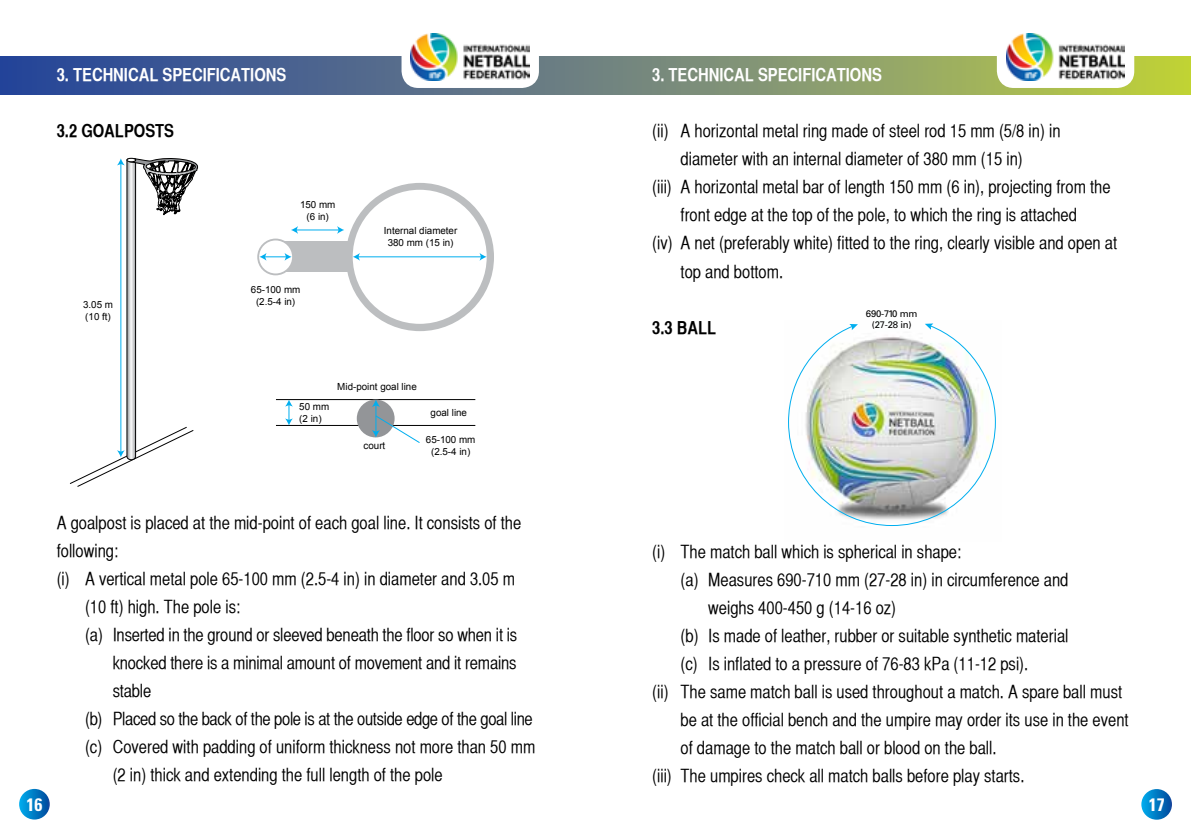
<style>
.page{position:relative;width:1191px;height:840px;background:#fff}
.page>*{position:absolute;margin:0;border:0;box-sizing:border-box;transform-origin:0 0}
.t1{font:18px "Helvetica CY Plain";color:#000}
.t2{font:18px "Helvetica CY Plain";letter-spacing:-.02em;color:#000}
.t3{font:18px "Helvetica CY Bold";color:#fff}
.t4{font:18px "Helvetica CY Bold";color:#000}
.t5{font:700 condensed 18px "Univers";color:#fff}
.t6{font:9.8px/11.8px "Arial";color:#000;text-align:center}
.t7{font:9.6px/11.4px "Univers";letter-spacing:-.025em;color:#000;text-align:center}
</style>
<div class="page">
<svg style="left:1141px;top:788px;width:31px;height:31px"></svg>
<svg style="left:19px;top:788px;width:31px;height:31px"></svg>
<svg style="left:0;top:57px;width:1191px;height:37px;background:#6a807c"></svg>
<div style="left:401px;top:12px;width:138px;height:76px;background:#fff;border-radius:17px"></div>
<img style="left:411px;top:33px;width:118px;height:47px">
<div style="left:996px;top:12px;width:138px;height:76px;background:#fff;border-radius:17px"></div>
<img style="left:1006px;top:33px;width:118px;height:47px">
<hr style="left:276px;top:425px;width:199px;height:1px;background:#000">
<hr style="left:276px;top:399px;width:199px;height:1px;background:#000">
<div style="left:357px;top:399px;width:37px;height:38px;background:#939598;border-radius:50%"></div>
<svg style="left:285px;top:399px;width:8px;height:26px"></svg>
<svg style="left:372px;top:399px;width:48px;height:44px"></svg>
<svg style="left:70px;top:157px;width:128px;height:329px"></svg>
<div style="left:275px;top:241px;width:80px;height:31px;background:#bcbec0"></div>
<div style="left:346px;top:183px;width:148px;height:148px;background:#bcbec0;border-radius:50%"></div>
<div style="left:353px;top:190px;width:134px;height:133px;background:#fff;border-radius:50%"></div>
<div style="left:258px;top:239px;width:35px;height:35px;background:#fff;border-radius:50%"></div>
<div style="left:257px;top:238px;width:37px;height:37px;border:2px solid #bcbec0;border-radius:50%"></div>
<hr style="left:358px;top:256px;width:123px;height:1px;background:#00aeef">
<svg style="left:353px;top:253px;width:7px;height:7px"></svg>
<svg style="left:479px;top:253px;width:7px;height:7px"></svg>
<hr style="left:296px;top:229px;width:43px;height:1px;background:#00aeef">
<svg style="left:291px;top:226px;width:7px;height:8px"></svg>
<svg style="left:337px;top:226px;width:7px;height:8px"></svg>
<svg style="left:259px;top:253px;width:32px;height:7px"></svg>
<img style="left:788px;top:326px;width:208px;height:200px">
<svg style="left:924px;top:323px;width:9px;height:6px"></svg>
<svg style="left:849px;top:324px;width:9px;height:6px"></svg>
<p class="t3" style="left:57px;top:63px;width:231px">3. TECHNICAL SPECIFICATIONS</p>
<p class="t4" style="left:57px;top:119px;width:119px">3.2 GOALPOSTS</p>
<p class="t6" style="left:83px;top:298px;width:31px;text-align:left">3.05 m (10 ft)</p>
<p class="t6" style="left:300px;top:199px;width:37px">150 mm (6 in)</p>
<p class="t6" style="left:251px;top:284px;width:51px">65-100 mm (2.5-4 in)</p>
<p class="t6" style="left:384px;top:225px;width:75px">Internal diameter<br>380 mm (15 in)</p>
<p class="t6" style="left:299px;top:400px;width:31px;text-align:left">50 mm (2 in)</p>
<p class="t6" style="left:337px;top:380px;width:81px">Mid-point goal line</p>
<p class="t6" style="left:430px;top:406px;width:38px">goal line</p>
<p class="t6" style="left:363px;top:439px;width:23px">court</p>
<p class="t6" style="left:426px;top:433px;width:51px">65-100 mm (2.5-4 in)</p>
<p class="t1" style="left:57px;top:512px;width:466px">A goalpost is placed at the mid-point of each goal line. It consists of the</p>
<p class="t1" style="left:57px;top:540px;width:63px">following:</p>
<p class="t1" style="left:57px;top:568px;width:460px">(i) A vertical metal pole 65-100 mm (2.5-4 in) in diameter and 3.05 m</p>
<p class="t1" style="left:85px;top:596px;width:157px">(10 ft) high. The pole is:</p>
<p class="t1" style="left:85px;top:624px;width:434px">(a) Inserted in the ground or sleeved beneath the floor so when it is</p>
<p class="t1" style="left:113px;top:652px;width:405px">knocked there is a minimal amount of movement and it remains</p>
<p class="t1" style="left:113px;top:680px;width:40px">stable</p>
<p class="t2" style="left:85px;top:708px;width:449px">(b) Placed so the back of the pole is at the outside edge of the goal line</p>
<p class="t1" style="left:85px;top:736px;width:452px">(c) Covered with padding of uniform thickness not more than 50 mm</p>
<p class="t1" style="left:113px;top:764px;width:331px">(2 in) thick and extending the full length of the pole</p>
<p class="t3" style="left:652px;top:64px;width:231px">3. TECHNICAL SPECIFICATIONS</p>
<p class="t1" style="left:652px;top:121px;width:410px">(ii) A horizontal metal ring made of steel rod 15 mm (5/8 in) in</p>
<p class="t1" style="left:680px;top:149px;width:344px">diameter with an internal diameter of 380 mm (15 in)</p>
<p class="t1" style="left:652px;top:177px;width:460px">(iii) A horizontal metal bar of length 150 mm (6 in), projecting from the</p>
<p class="t1" style="left:680px;top:205px;width:398px">front edge at the top of the pole, to which the ring is attached</p>
<p class="t1" style="left:652px;top:233px;width:466px">(iv) A net (preferably white) fitted to the ring, clearly visible and open at</p>
<p class="t1" style="left:680px;top:261px;width:104px">top and bottom.</p>
<p class="t4" style="left:652px;top:316px;width:65px">3.3 BALL</p>
<p class="t7" style="left:866px;top:307px;width:53px">690-710 mm (27-28 in)</p>
<p class="t1" style="left:652px;top:541px;width:310px">(i) The match ball which is spherical in shape:</p>
<p class="t1" style="left:680px;top:569px;width:389px">(a) Measures 690-710 mm (27-28 in) in circumference and</p>
<p class="t1" style="left:708px;top:597px;width:189px">weighs 400-450 g (14-16 oz)</p>
<p class="t1" style="left:680px;top:625px;width:389px">(b) Is made of leather, rubber or suitable synthetic material</p>
<p class="t1" style="left:680px;top:653px;width:349px">(c) Is inflated to a pressure of 76-83 kPa (11-12 psi).</p>
<p class="t1" style="left:652px;top:681px;width:471px">(ii) The same match ball is used throughout a match. A spare ball must</p>
<p class="t1" style="left:680px;top:709px;width:450px">be at the official bench and the umpire may order its use in the event</p>
<p class="t1" style="left:680px;top:737px;width:317px">of damage to the match ball or blood on the ball.</p>
<p class="t1" style="left:652px;top:765px;width:374px">(iii) The umpires check all match balls before play starts.</p>
<p class="t5" style="left:27px;top:792px;width:17px">16</p>
<p class="t5" style="left:1148px;top:793px;width:17px">17</p>
</div>
